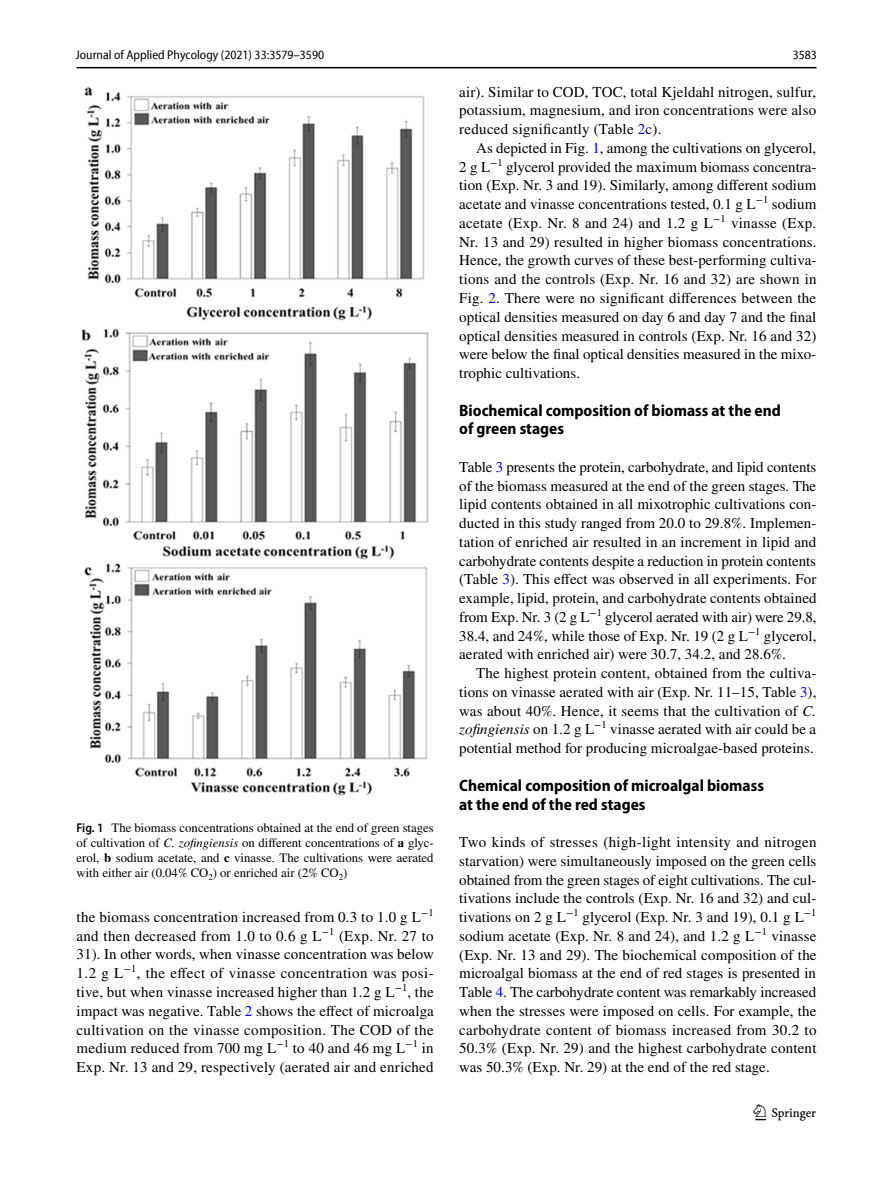
<style>
.page{position:relative;width:893px;height:1187px;background:#fff}
.page>*{position:absolute;margin:0;border:0;box-sizing:border-box;transform-origin:0 0}
.t1{font:22.5px "Springnew Regular 3";color:#000}
.t2{font:700 semi-condensed 16.5px/18.8px "Myriad Pro";color:#000}
.t3{font:15px/18.8px "STIX";letter-spacing:.005em;color:#000;text-align:justify}
.t4{font:12.75px/15px "STIX";color:#000;text-align:justify}
.t5{font:semi-condensed 12.75px "Myriad Pro Unic";color:#000}
.s1{font-family:"Myriad Pro";font-weight:600;font-stretch:semi-condensed}
.s2{font-style:italic}
.s3{font-weight:700}
.s4{color:#00f}
</style>
<div class="page">
<hr style="left:77px;top:67px;width:739px;height:1px;background:#000">
<img style="left:81px;top:87px;width:348px;height:709px">
<p class="t5" style="left:76px;top:50px;width:250px">Journal of Applied Phycology (2021) 33:3579–3590</p>
<p class="t5" style="left:793px;top:50px;width:26px">3583</p>
<p class="t4" style="left:77px;top:821px;width:359px"><span class="s1">Fig. 1</span> The biomass concentrations obtained at the end of green stages of cultivation of <span class="s2">C. zofingiensis</span> on different concentrations of <span class="s3">a</span> glyc&shy;erol, <span class="s3">b</span> sodium acetate, and <span class="s3">c</span> vinasse. The cultivations were aerated with either air (0.04% CO<sub>2</sub>) or enriched air (2% CO<sub>2</sub>)</p>
<p class="t3" style="left:77px;top:908px;width:359px">the biomass concentration increased from 0.3 to 1.0 g L<sup>−1 </sup>and then decreased from 1.0 to 0.6 g L<sup>−1</sup> (Exp. Nr. 27 to 31). In other words, when vinasse concentration was below 1.2 g L<sup>−1</sup>, the effect of vinasse concentration was posi&shy;tive, but when vinasse increased higher than 1.2 g L<sup>−1</sup>, the impact was negative. Table <span class="s4">2</span> shows the effect of microalga cultivation on the vinasse composition. The COD of the medium reduced from 700 mg L<sup>−1</sup> to 40 and 46 mg L<sup>−1</sup> in Exp. Nr. 13 and 29, respectively (aerated air and enriched</p>
<p class="t3" style="left:459px;top:83px;width:358px">air). Similar to COD, TOC, total Kjeldahl nitrogen, sulfur, potassium, magnesium, and iron concentrations were also reduced significantly (Table <span class="s4">2</span>c).</p>
<p class="t3" style="left:459px;top:139px;width:359px;text-indent:17px">As depicted in Fig. <span class="s4">1</span>, among the cultivations on glycerol, 2 g L<sup>−1</sup> glycerol provided the maximum biomass concentra&shy;tion (Exp. Nr. 3 and 19). Similarly, among different sodium acetate and vinasse concentrations tested, 0.1 g L<sup>−1</sup> sodium acetate (Exp. Nr. 8 and 24) and 1.2 g L<sup>−1</sup> vinasse (Exp.<br>Nr. 13 and 29) resulted in higher biomass concentrations.<br>Hence, the growth curves of these best-performing cultiva&shy;tions and the controls (Exp. Nr. 16 and 32) are shown in Fig. <span class="s4">2</span>. There were no significant differences between the optical densities measured on day 6 and day 7 and the final optical densities measured in controls (Exp. Nr. 16 and 32) were below the final optical densities measured in the mixo&shy;trophic cultivations.</p>
<p class="t2" style="left:459px;top:401px;width:323px">Biochemical composition of biomass at the end of green stages</p>
<p class="t3" style="left:459px;top:458px;width:359px">Table <span class="s4">3</span> presents the protein, carbohydrate, and lipid contents of the biomass measured at the end of the green stages. The lipid contents obtained in all mixotrophic cultivations con&shy;ducted in this study ranged from 20.0 to 29.8%. Implemen&shy;tation of enriched air resulted in an increment in lipid and carbohydrate contents despite a reduction in protein contents (Table <span class="s4">3</span>). This effect was observed in all experiments. For example, lipid, protein, and carbohydrate contents obtained from Exp. Nr. 3 (2 g L<sup>−1</sup> glycerol aerated with air) were 29.8, 38.4, and 24%, while those of Exp. Nr. 19 (2 g L<sup>−1</sup> glycerol, aerated with enriched air) were 30.7, 34.2, and 28.6%.</p>
<p class="t3" style="left:459px;top:664px;width:359px;text-indent:17px">The highest protein content, obtained from the cultiva&shy;tions on vinasse aerated with air (Exp. Nr. 11–15, Table <span class="s4">3</span>), was about 40%. Hence, it seems that the cultivation of <span class="s2">C. zofingiensis</span> on 1.2 g L<sup>−1</sup> vinasse aerated with air could be a potential method for producing microalgae-based proteins.</p>
<p class="t2" style="left:459px;top:776px;width:306px">Chemical composition of microalgal biomass at the end of the red stages</p>
<p class="t3" style="left:459px;top:833px;width:359px">Two kinds of stresses (high-light intensity and nitrogen starvation) were simultaneously imposed on the green cells obtained from the green stages of eight cultivations. The cul&shy;tivations include the controls (Exp. Nr. 16 and 32) and cul&shy;tivations on 2 g L<sup>−1</sup> glycerol (Exp. Nr. 3 and 19), 0.1 g L<sup>−1 </sup>sodium acetate (Exp. Nr. 8 and 24), and 1.2 g L<sup>−1</sup> vinasse (Exp. Nr. 13 and 29). The biochemical composition of the microalgal biomass at the end of red stages is presented in Table <span class="s4">4</span>. The carbohydrate content was remarkably increased when the stresses were imposed on cells. For example, the carbohydrate content of biomass increased from 30.2 to 50.3% (Exp. Nr. 29) and the highest carbohydrate content was 50.3% (Exp. Nr. 29) at the end of the red stage.</p>
<h1 class="t1" style="left:755px;top:1104px;width:62px">1 3</h1>
</div>
